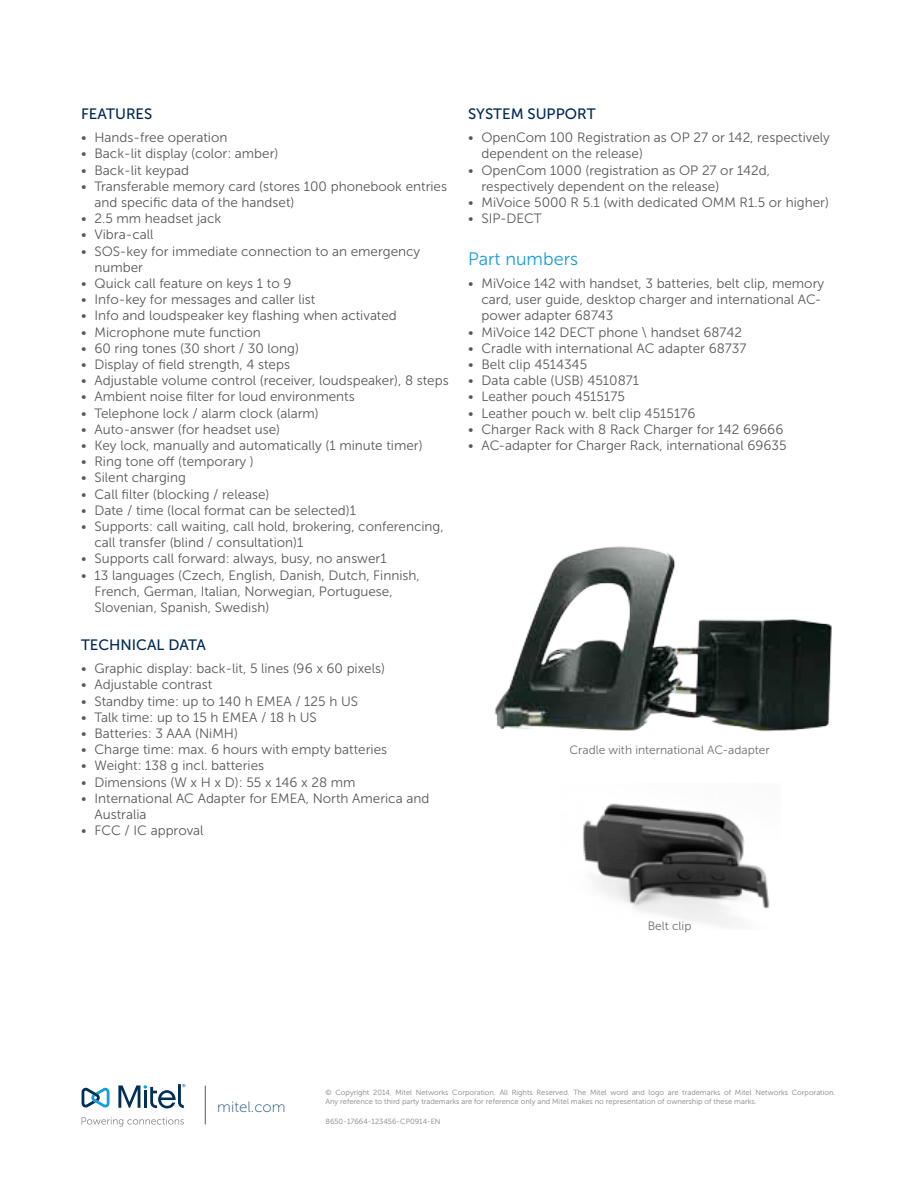
<style>
.page{position:relative;width:918px;height:1188px;background:#fff}
.page>*{position:absolute;margin:0;border:0;box-sizing:border-box;transform-origin:0 0}
.Body_subhead_1{font:18px "Museo Sans 300";color:#199eda}
.Body_subhead_2{font:15px "Museo Sans 500";color:#002855}
.body{font:15px "Museo Sans 100";color:#204e75}
.t1{font:13.5px/16.2px "Museo Sans 300";color:#57585a}
.Main_Key_Feature_lis{font:12px "Museo Sans 300";color:#6c6d70}
.body-2{font:7.5px/9px "Museo Sans 300";color:#808285}
</style>
<div class="page">
<img style="left:494px;top:546px;width:338px;height:186px">
<img style="left:583px;top:803px;width:187px;height:123px">
<svg style="left:82px;top:1117px;width:102px;height:10px"></svg>
<svg style="left:82px;top:1088px;width:28px;height:20px"></svg>
<svg style="left:118px;top:1084px;width:67px;height:25px"></svg>
<hr style="left:205px;top:1086px;width:1px;height:38px;background:#57585a">
<p class="Body_subhead_2" style="left:81px;top:106px;width:73px">FEATURES</p>
<p class="t1" style="left:81px;top:130px;width:148px">• Hands-free operation</p>
<p class="t1" style="left:81px;top:146px;width:199px">• Back-lit display (color: amber)</p>
<p class="t1" style="left:81px;top:162px;width:110px">• Back-lit keypad</p>
<p class="t1" style="left:94px;top:178px;width:354px;text-indent:-14px">• Transferable memory card (stores 100 phonebook entries and specific data of the handset)</p>
<p class="t1" style="left:81px;top:211px;width:142px">• 2.5 mm headset jack</p>
<p class="t1" style="left:81px;top:227px;width:74px">• Vibra-call</p>
<p class="t1" style="left:94px;top:243px;width:327px;text-indent:-14px">• SOS-key for immediate connection to an emergency number</p>
<p class="t1" style="left:81px;top:275px;width:212px">• Quick call feature on keys 1 to 9</p>
<p class="t1" style="left:81px;top:292px;width:236px">• Info-key for messages and caller list</p>
<p class="t1" style="left:81px;top:308px;width:317px">• Info and loudspeaker key flashing when activated</p>
<p class="t1" style="left:81px;top:324px;width:181px">• Microphone mute function</p>
<p class="t1" style="left:81px;top:340px;width:220px">• 60 ring tones (30 short / 30 long)</p>
<p class="t1" style="left:81px;top:356px;width:211px">• Display of field strength, 4 steps</p>
<p class="t1" style="left:81px;top:373px;width:369px">• Adjustable volume control (receiver, loudspeaker), 8 steps</p>
<p class="t1" style="left:81px;top:389px;width:275px">• Ambient noise filter for loud environments</p>
<p class="t1" style="left:81px;top:405px;width:239px">• Telephone lock / alarm clock (alarm)</p>
<p class="t1" style="left:81px;top:421px;width:201px">• Auto-answer (for headset use)</p>
<p class="t1" style="left:81px;top:437px;width:343px">• Key lock, manually and automatically (1 minute timer)</p>
<p class="t1" style="left:81px;top:454px;width:174px">• Ring tone off (temporary )</p>
<p class="t1" style="left:81px;top:470px;width:106px">• Silent charging</p>
<p class="t1" style="left:81px;top:486px;width:190px">• Call filter (blocking / release)</p>
<p class="t1" style="left:81px;top:502px;width:277px">• Date / time (local format can be selected)1</p>
<p class="t1" style="left:94px;top:518px;width:351px;text-indent:-14px">• Supports: call waiting, call hold, brokering, conferencing, call transfer (blind / consultation)1</p>
<p class="t1" style="left:81px;top:551px;width:307px">• Supports call forward: always, busy, no answer1</p>
<p class="t1" style="left:94px;top:567px;width:327px;text-indent:-14px">• 13 languages (Czech, English, Danish, Dutch, Finnish,<br>French, German, Italian, Norwegian, Portuguese,<br>Slovenian, Spanish, Swedish)</p>
<p class="Body_subhead_2" style="left:81px;top:637px;width:126px">TECHNICAL DATA</p>
<p class="t1" style="left:81px;top:661px;width:306px">• Graphic display: back-lit, 5 lines (96 x 60 pixels)</p>
<p class="t1" style="left:81px;top:677px;width:133px">• Adjustable contrast</p>
<p class="t1" style="left:81px;top:693px;width:279px">• Standby time: up to 140 h EMEA / 125 h US</p>
<p class="t1" style="left:81px;top:709px;width:237px">• Talk time: up to 15 h EMEA / 18 h US</p>
<p class="t1" style="left:81px;top:725px;width:158px">• Batteries: 3 AAA (NiMH)</p>
<p class="t1" style="left:81px;top:742px;width:308px">• Charge time: max. 6 hours with empty batteries</p>
<p class="t1" style="left:81px;top:758px;width:185px">• Weight: 138 g incl. batteries</p>
<p class="t1" style="left:81px;top:774px;width:276px">• Dimensions (W x H x D): 55 x 146 x 28 mm</p>
<p class="t1" style="left:94px;top:790px;width:336px;text-indent:-14px">• International AC Adapter for EMEA, North America and<br>Australia</p>
<p class="t1" style="left:81px;top:823px;width:124px">• FCC / IC approval</p>
<p class="Body_subhead_2" style="left:468px;top:106px;width:129px">SYSTEM SUPPORT</p>
<p class="t1" style="left:482px;top:130px;width:350px;text-indent:-14px">• OpenCom 100 Registration as OP 27 or 142, respectively dependent on the release)</p>
<p class="t1" style="left:482px;top:162px;width:290px;text-indent:-14px">• OpenCom 1000 (registration as OP 27 or 142d, respectively dependent on the release)</p>
<p class="t1" style="left:468px;top:194px;width:362px">• MiVoice 5000 R 5.1 (with dedicated OMM R1.5 or higher)</p>
<p class="t1" style="left:468px;top:211px;width:75px">• SIP-DECT</p>
<p class="Body_subhead_1" style="left:468px;top:249px;width:112px">Part numbers</p>
<p class="t1" style="left:482px;top:275px;width:344px;text-indent:-14px">• MiVoice 142 with handset, 3 batteries, belt clip, memory card, user guide, desktop charger and international AC&shy;power adapter 68743</p>
<p class="t1" style="left:468px;top:324px;width:276px">• MiVoice 142 DECT phone \ handset 68742</p>
<p class="t1" style="left:468px;top:340px;width:280px">• Cradle with international AC adapter 68737</p>
<p class="t1" style="left:468px;top:356px;width:121px">• Belt clip 4514345</p>
<p class="t1" style="left:468px;top:373px;width:173px">• Data cable (USB) 4510871</p>
<p class="t1" style="left:468px;top:389px;width:158px">• Leather pouch 4515175</p>
<p class="t1" style="left:468px;top:405px;width:229px">• Leather pouch w. belt clip 4515176</p>
<p class="t1" style="left:468px;top:421px;width:317px">• Charger Rack with 8 Rack Charger for 142 69666</p>
<p class="t1" style="left:468px;top:437px;width:320px">• AC-adapter for Charger Rack, international 69635</p>
<p class="Main_Key_Feature_lis" style="left:569px;top:743px;width:202px">Cradle with international AC-adapter</p>
<p class="Main_Key_Feature_lis" style="left:648px;top:919px;width:45px">Belt clip</p>
<p class="body" style="left:217px;top:1099px;width:70px">mitel.com</p>
<p class="body-2" style="left:326px;top:1088px;width:511px">© Copyright 2014, Mitel Networks Corporation. All Rights Reserved. The Mitel word and logo are trademarks of Mitel Networks Corporation.<br>Any reference to third party trademarks are for reference only and Mitel makes no representation of ownership of these marks.</p>
<p class="body-2" style="left:326px;top:1117px;width:117px">8650-17664-123456-CP0914-EN</p>
</div>
